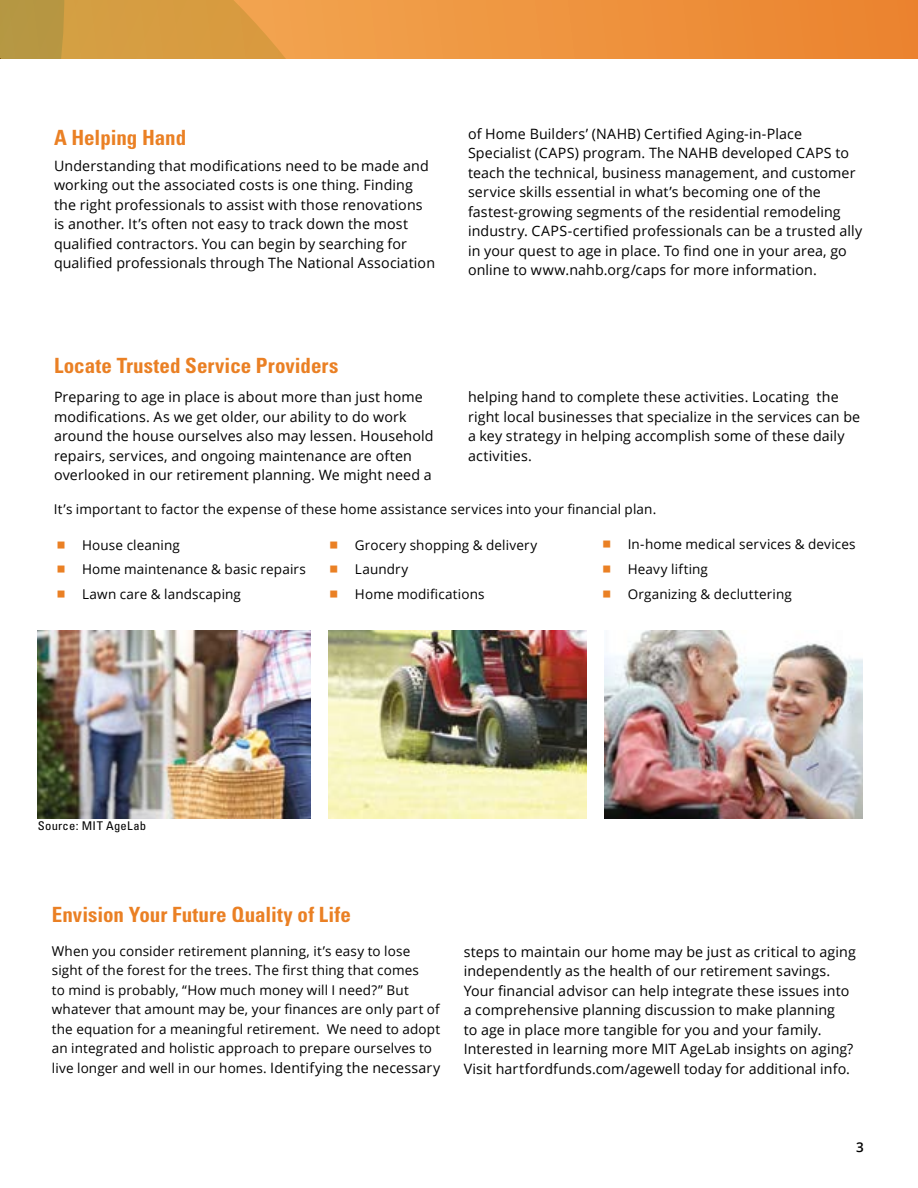
<style>
.page{position:relative;width:918px;height:1188px;background:#fff}
.page>*{position:absolute;margin:0;border:0;box-sizing:border-box;transform-origin:0 0}
.t1{font:700 condensed 21px "Univers";color:#ea8024}
.t2{font:14.25px/19.5px "Open Sans";letter-spacing:.01em;color:#000}
.t3{font:13.5px/19.5px "Open Sans";letter-spacing:.01em;color:#000}
.t4{font:600 13.5px "Open Sans";color:#000}
.t5{font:condensed 12px "Univers";letter-spacing:.02em;color:#000;scale:1.05 1}
.s1{font-size:14.25px}
</style>
<div class="page">
<svg style="left:434px;top:0;width:484px;height:58px;background:#ed8e39"></svg>
<svg style="left:0;top:0;width:434px;height:58px;background:#dc9c45"></svg>
<img style="left:38px;top:631px;width:273px;height:188px">
<img style="left:329px;top:631px;width:258px;height:187px">
<img style="left:605px;top:631px;width:258px;height:188px">
<h1 class="t1" style="left:54px;top:124px;width:134px">A Helping Hand</h1>
<p class="t2" style="left:54px;top:156px;width:383px">Understanding that modifications need to be made and working out the associated costs is one thing. Finding the right professionals to assist with those renovations is another. It’s often not easy to track down the most qualified contractors. You can begin by searching for qualified professionals through The National Association</p>
<h1 class="t1" style="left:54px;top:353px;width:286px">Locate Trusted Service Providers</h1>
<p class="t2" style="left:468px;top:124px;width:396px">of Home Builders’ (NAHB) Certified Aging-in-Place Specialist (CAPS) program. The NAHB developed CAPS to teach the technical, business management, and customer service skills essential in what’s becoming one of the fastest-growing segments of the residential remodeling industry. CAPS-certified professionals can be a trusted ally in your quest to age in place. To find one in your area, go online to www.nahb.org/caps for more information.</p>
<p class="t2" style="left:54px;top:387px;width:381px">Preparing to age in place is about more than just home modifications. As we get older, our ability to do work around the house ourselves also may lessen. Household repairs, services, and ongoing maintenance are often overlooked in our retirement planning. We might need a</p>
<p class="t2" style="left:468px;top:387px;width:394px">helping hand to complete these activities. Locating the right local businesses that specialize in the services can be a key strategy in helping accomplish some of these daily activities.</p>
<p class="t3" style="left:54px;top:499px;width:604px">It’s important to factor the expense of these home assistance services into your financial plan.</p>
<p class="t3" style="left:82px;top:532px;width:225px;line-height:24.9px">House cleaning<br>Home maintenance &amp; basic repairs<br>Lawn care &amp; landscaping</p>
<p class="t3" style="left:355px;top:532px;width:184px;line-height:24.9px">Grocery shopping &amp; delivery<br>Laundry<br>Home modifications</p>
<p class="t3" style="left:628px;top:532px;width:229px;line-height:24.9px">In-home medical services &amp; devices<br>Heavy lifting<br>Organizing &amp; decluttering</p>
<p class="t5" style="left:38px;top:819px;width:105px">Source: MIT AgeLab</p>
<h1 class="t1" style="left:52px;top:901px;width:301px">Envision Your Future Quality of Life</h1>
<p class="t3" style="left:52px;top:941px;width:390px">When you consider retirement planning, it’s easy to lose sight of the forest for the trees. The first thing that comes<br>to mind is probably, “How much money will I need?” But whatever that amount may be, your finances are only part of the equation for a meaningful retirement. We need to adopt an integrated and holistic approach to prepare ourselves to live longer and well in our homes. <span class="s1">Identifying the necessary</span></p>
<p class="t2" style="left:464px;top:941px;width:394px">steps to maintain our home may be just as critical to aging independently as the health of our retirement savings.<br>Your financial advisor can help integrate these issues into a comprehensive planning discussion to make planning<br>to age in place more tangible for you and your family.<br>Interested in learning more MIT AgeLab insights on aging?<br>Visit hartfordfunds.com/agewell today for additional info.</p>
<p class="t4" style="left:856px;top:1138px;width:9px">3</p>
</div>
